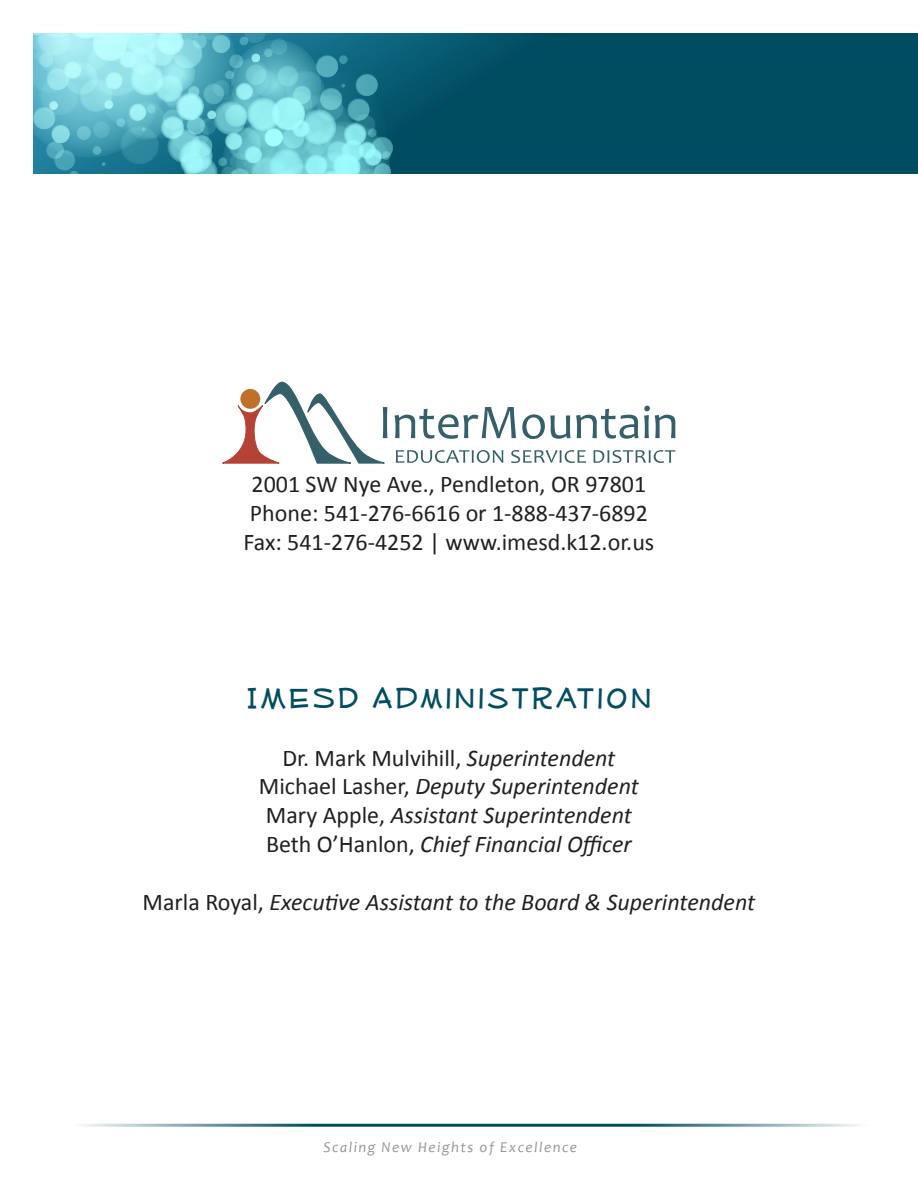
<style>
.page{position:relative;width:918px;height:1188px;background:#fff}
.page>*{position:absolute;margin:0;border:0;box-sizing:border-box;transform-origin:0 0}
.Title_Text{font:36px "Mufferaw Free";letter-spacing:.1em;color:#004d62}
.t1{font:italic 24px "Calibri";color:#231f20}
.t2{font:24px "Calibri";color:#231f20}
.t3{font:italic 15px "Candara";letter-spacing:.1em;color:#939598}
.s1{font-style:italic}
.s2{font-style:normal}
</style>
<div class="page">
<svg style="left:34px;top:34px;width:883px;height:140px;background:#28798b"></svg>
<hr style="left:917px;top:34px;width:1px;height:140px;background:#004d62">
<svg style="left:395px;top:407px;width:121px;height:32px"></svg>
<svg style="left:522px;top:409px;width:116px;height:30px"></svg>
<svg style="left:644px;top:406px;width:31px;height:32px"></svg>
<svg style="left:396px;top:450px;width:107px;height:13px"></svg>
<svg style="left:511px;top:450px;width:75px;height:13px"></svg>
<svg style="left:593px;top:450px;width:82px;height:13px"></svg>
<svg style="left:222px;top:382px;width:165px;height:81px"></svg>
<div style="left:240px;top:389px;width:20px;height:20px;background:#bf712c;border-radius:50%"></div>
<hr style="left:70px;top:1124px;width:799px;height:3px;background:#004d62">
<p class="t2" style="left:252px;top:469px;width:396px">2001 SW Nye Ave., Pendleton, OR 97801</p>
<p class="t2" style="left:250px;top:498px;width:400px">Phone: 541-276-6616 or 1-888-437-6892</p>
<p class="t2" style="left:243px;top:527px;width:412px">Fax: 541-276-4252 | www.imesd.k12.or.us</p>
<p class="Title_Text" style="left:247px;top:680px;width:406px">IMESD Administration</p>
<p class="t2" style="left:282px;top:743px;width:334px">Dr. Mark Mulvihill, <span class="s1">Superintendent</span></p>
<p class="t1" style="left:259px;top:770px;width:381px"><span class="s2">Michael Lasher,</span> Deputy Superintendent</p>
<p class="t1" style="left:266px;top:799px;width:367px"><span class="s2">Mary Apple,</span> Assistant Superintendent</p>
<p class="t1" style="left:266px;top:828px;width:367px"><span class="s2">Beth O’Hanlon,</span> Chief Financial Officer</p>
<p class="t1" style="left:143px;top:885px;width:614px"><span class="s2">Marla Royal,</span> Executive Assistant to the Board &amp; Superintendent</p>
<p class="t3" style="left:323px;top:1137px;width:255px">Scaling New Heights of Excellence</p>
</div>
